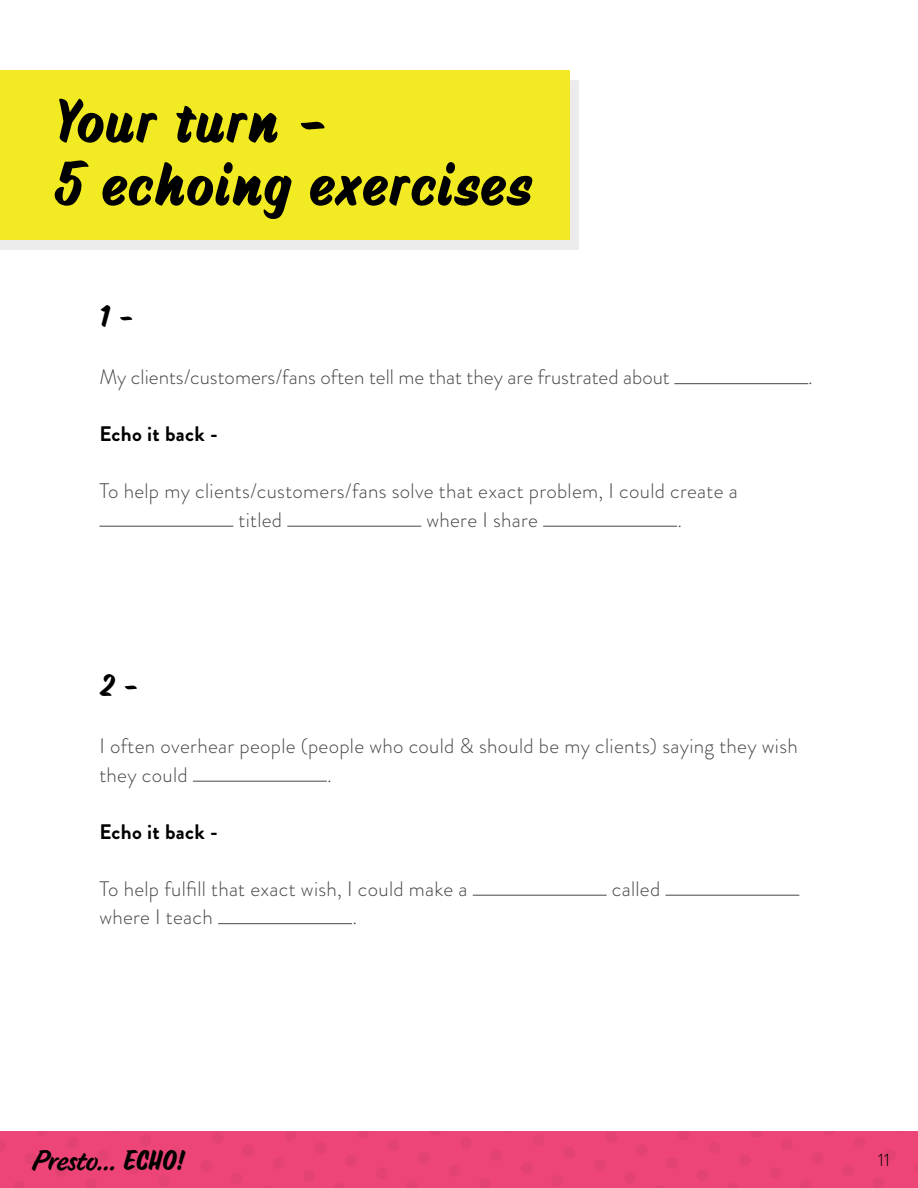
<style>
.page{position:relative;width:918px;height:1188px;background:#fff}
.page>*{position:absolute;margin:0;border:0;box-sizing:border-box;transform-origin:0 0}
.t1{font:60px/63px "Suti";letter-spacing:.015em;color:#000}
.t2{font:30px "Suti";color:#000}
.t3{font:300 27.45px "Tasty";letter-spacing:-.01em;color:#000}
.t4{font:300 21px/28.5px "Brandon Grotesque";letter-spacing:.015em;color:#464647}
.t5{font:700 21px "Brandon Grotesque";letter-spacing:.015em;color:#000}
.t6{font:300 18px "Brandon Grotesque";color:#000}
.s1{font-family:"Suti";font-weight:400}
</style>
<div class="page">
<img style="left:0;top:1132px;width:918px;height:56px">
<hr style="left:674px;top:383px;width:134px;height:1px;background:#464647">
<hr style="left:99px;top:526px;width:134px;height:1px;background:#464647">
<hr style="left:287px;top:526px;width:134px;height:1px;background:#464647">
<hr style="left:543px;top:526px;width:134px;height:1px;background:#464647">
<hr style="left:193px;top:781px;width:134px;height:1px;background:#464647">
<hr style="left:473px;top:895px;width:134px;height:1px;background:#464647">
<hr style="left:665px;top:895px;width:134px;height:1px;background:#464647">
<hr style="left:218px;top:923px;width:134px;height:1px;background:#464647">
<div style="left:0;top:80px;width:579px;height:170px;background:#ebebeb"></div>
<div style="left:0;top:71px;width:569px;height:169px;background:#f2ea23"></div>
<h1 class="t1" style="left:54px;top:82px;width:479px">Your turn -<br>5 echoing exercises</h1>
<h2 class="t2" style="left:99px;top:291px;width:36px">1 -</h2>
<p class="t4" style="left:99px;top:363px;width:572px">My clients/customers/fans often tell me that they are frustrated about</p>
<p class="t5" style="left:99px;top:419px;width:120px">Echo it back -</p>
<p class="t4" style="left:239px;top:477px;width:501px;text-indent:-139px">To help my clients/customers/fans solve that exact problem, I could create a titled</p>
<p class="t4" style="left:426px;top:505px;width:113px">where I share</p>
<p class="t4" style="left:677px;top:505px;width:6px">.</p>
<p class="t4" style="left:808px;top:363px;width:6px">.</p>
<h2 class="t2" style="left:99px;top:660px;width:40px">2 -</h2>
<p class="t4" style="left:99px;top:732px;width:700px">I often overhear people (people who could &amp; should be my clients) saying they wish they could</p>
<p class="t4" style="left:327px;top:760px;width:6px">.</p>
<p class="t5" style="left:99px;top:817px;width:120px">Echo it back -</p>
<p class="t4" style="left:99px;top:874px;width:370px">To help fulfill that exact wish, I could make a</p>
<p class="t4" style="left:612px;top:874px;width:50px">called</p>
<p class="t4" style="left:99px;top:903px;width:115px">where I teach</p>
<p class="t4" style="left:352px;top:903px;width:6px">.</p>
<h3 class="t3" style="left:31px;top:1144px;width:156px">Presto... <span class="s1">ECHO!</span></h3>
<p class="t6" style="left:878px;top:1147px;width:13px">11</p>
</div>
